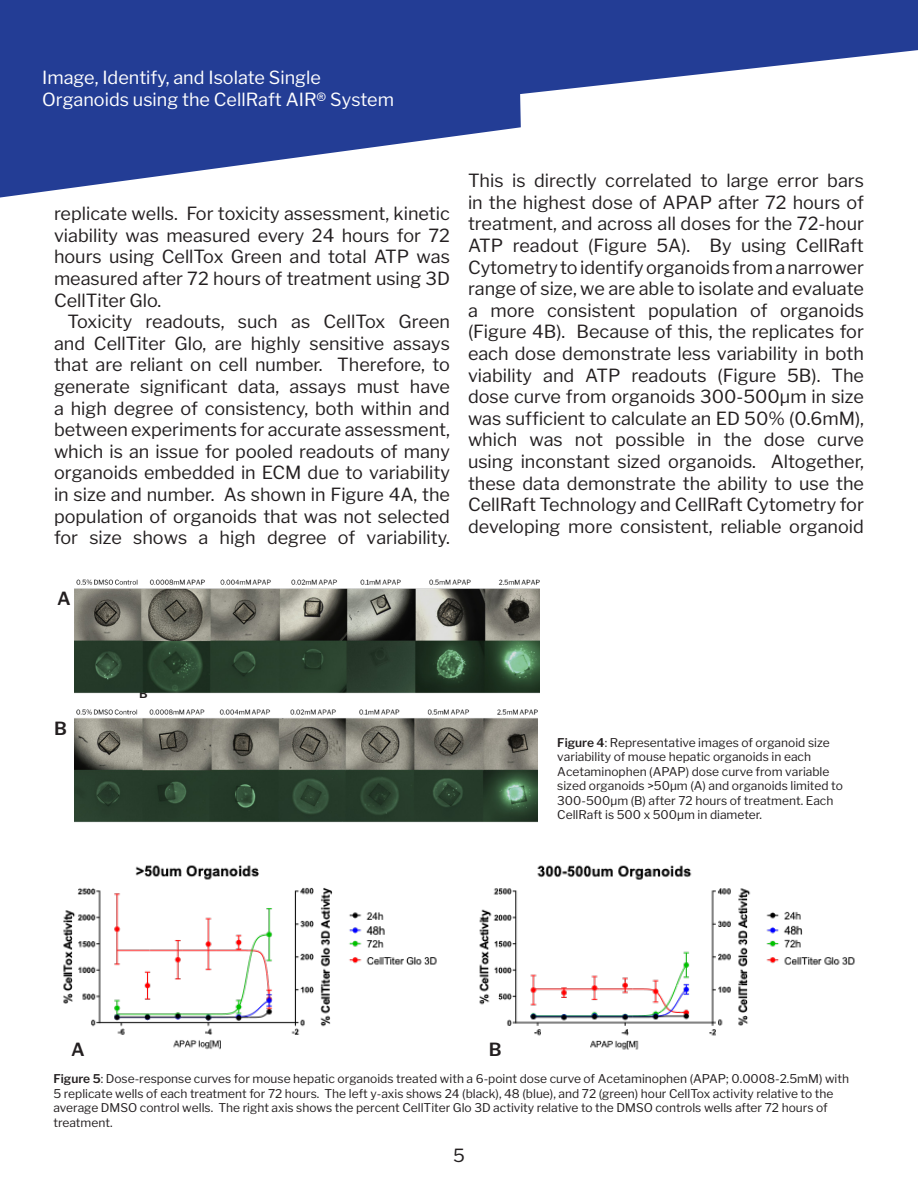
<style>
.page{position:relative;width:918px;height:1188px;background:#fff}
.page>*{position:absolute;margin:0;border:0;box-sizing:border-box;transform-origin:0 0}
.t1{font:18px/21.6px "Libre Franklin";color:#231f20;text-align:justify}
.t2{font:18px/21.6px "Libre Franklin";color:#fff}
.t3{font:600 18px "Libre Franklin";color:#231f20}
.t4{font:12px/14.4px "Libre Franklin";color:#231f20}
.t5{font:600 12px "Libre Franklin";color:#231f20}
.s1{font-weight:600}
</style>
<div class="page">
<svg style="left:0;top:0;width:918px;height:198px;fill:#233d95"></svg>
<img style="left:63px;top:865px;width:374px;height:185px">
<img style="left:479px;top:865px;width:376px;height:185px">
<img style="left:75px;top:579px;width:465px;height:115px">
<img style="left:75px;top:709px;width:463px;height:114px">
<p class="t2" style="left:42px;top:67px;width:353px">Image, Identify, and Isolate Single<br>Organoids using the CellRaft AIR® System</p>
<p class="t1" style="left:54px;top:203px;width:398px">replicate wells. For toxicity assessment, kinetic viability was measured every 24 hours for 72 hours using CellTox Green and total ATP was measured after 72 hours of treatment using 3D CellTiter Glo.</p>
<p class="t1" style="left:54px;top:311px;width:398px;text-indent:14px">Toxicity readouts, such as CellTox Green and CellTiter Glo, are highly sensitive assays that are reliant on cell number. Therefore, to generate significant data, assays must have a high degree of consistency, both within and between experiments for accurate assessment, which is an issue for pooled readouts of many organoids embedded in ECM due to variability in size and number. As shown in Figure 4A, the population of organoids that was not selected for size shows a high degree of variability.</p>
<p class="t3" style="left:57px;top:588px;width:15px">A</p>
<p class="t1" style="left:468px;top:170px;width:398px">This is directly correlated to large error bars in the highest dose of APAP after 72 hours of treatment, and across all doses for the 72-hour ATP readout (Figure 5A). By using CellRaft Cytometry to identify organoids from a narrower range of size, we are able to isolate and evaluate a more consistent population of organoids (Figure 4B). Because of this, the replicates for each dose demonstrate less variability in both viability and ATP readouts (Figure 5B). The dose curve from organoids 300-500µm in size was sufficient to calculate an ED 50% (0.6mM), which was not possible in the dose curve using inconstant sized organoids. Altogether, these data demonstrate the ability to use the CellRaft Technology and CellRaft Cytometry for developing more consistent, reliable organoid</p>
<p class="t3" style="left:54px;top:718px;width:14px">B</p>
<p class="t5" style="left:139px;top:686px;width:10px">B</p>
<p class="t4" style="left:557px;top:735px;width:287px"><span class="s1">Figure 4</span>: Representative images of organoid size variability of mouse hepatic organoids in each Acetaminophen (APAP) dose curve from variable sized organoids &gt;50µm (A) and organoids limited to 300-500µm (B) after 72 hours of treatment. Each CellRaft is 500 x 500µm in diameter.</p>
<p class="t3" style="left:71px;top:1039px;width:15px">A</p>
<p class="t3" style="left:489px;top:1039px;width:14px">B</p>
<p class="t4" style="left:53px;top:1072px;width:797px"><span class="s1">Figure 5</span>: Dose-response curves for mouse hepatic organoids treated with a 6-point dose curve of Acetaminophen (APAP; 0.0008-2.5mM) with 5 replicate wells of each treatment for 72 hours. The left y-axis shows 24 (black), 48 (blue), and 72 (green) hour CellTox activity relative to the average DMSO control wells. The right axis shows the percent CellTiter Glo 3D activity relative to the DMSO controls wells after 72 hours of treatment.</p>
<p class="t1" style="left:453px;top:1145px;width:13px">5</p>
</div>
